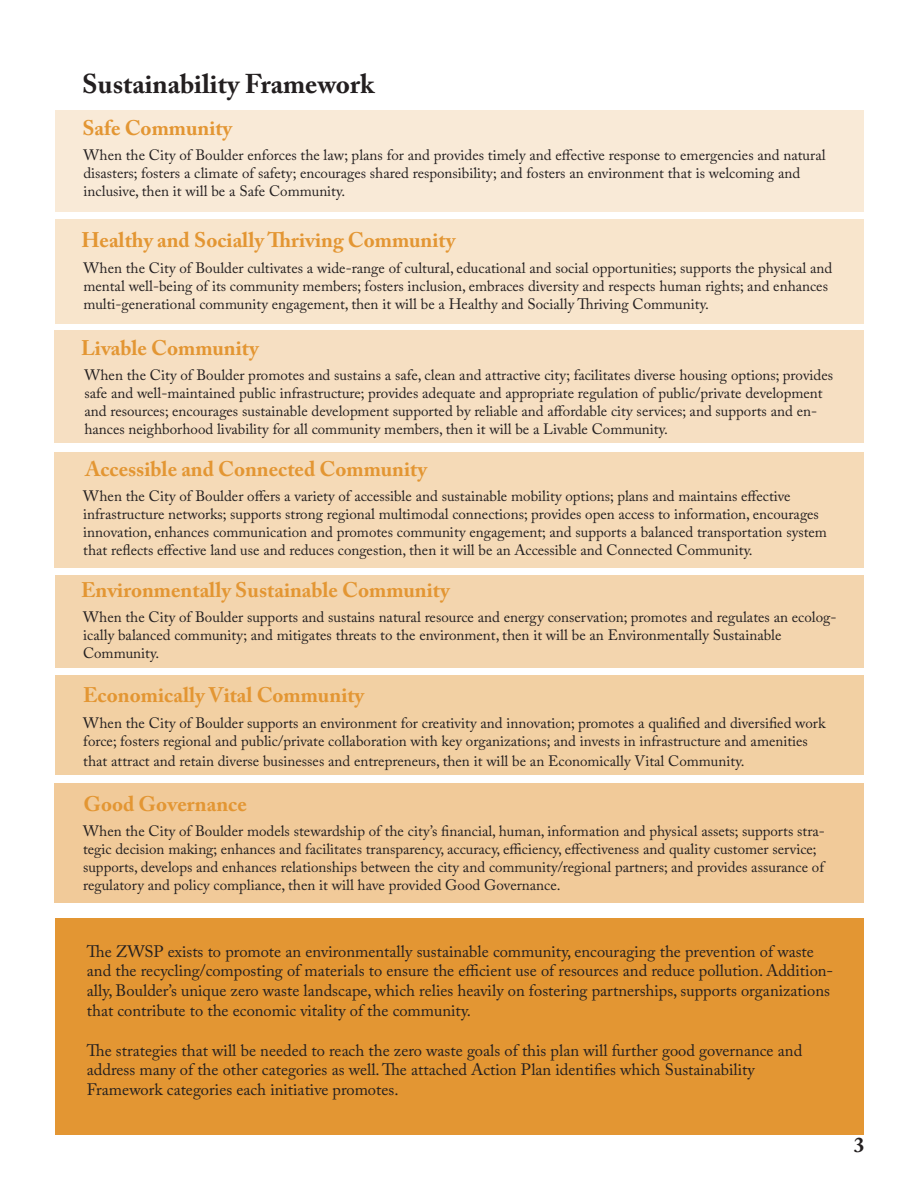
<style>
.page{position:relative;width:918px;height:1188px;background:#fff}
.page>*{position:absolute;margin:0;border:0;box-sizing:border-box;transform-origin:0 0}
.t1{font:700 27px "Adobe Caslon Pro";color:#231f20}
.t2{font:700 21px "Adobe Caslon Pro";color:#e39633}
.t3{font:700 21px "Adobe Caslon Pro";color:#231f20}
.t4{font:16.5px/19.8px "Adobe Caslon Pro";color:#231f20}
.t5{font:15px/18px "Adobe Caslon Pro";color:#231f20}
</style>
<div class="page">
<div style="left:55px;top:110px;width:809px;height:102px;background:#f9ead7"></div>
<div style="left:55px;top:219px;width:809px;height:105px;background:#f8e5cc"></div>
<div style="left:54px;top:330px;width:810px;height:113px;background:#f6dfc2"></div>
<div style="left:54px;top:452px;width:810px;height:116px;background:#f5dab7"></div>
<div style="left:55px;top:575px;width:809px;height:93px;background:#f3d5ae"></div>
<div style="left:56px;top:675px;width:808px;height:100px;background:#f2d0a3"></div>
<div style="left:54px;top:783px;width:810px;height:119px;background:#f1ca99"></div>
<div style="left:56px;top:918px;width:808px;height:217px;background:#e39633"></div>
<p class="t1" style="left:82px;top:68px;width:294px">Sustainability Framework</p>
<p class="t2" style="left:82px;top:115px;width:151px">Safe Community</p>
<p class="t5" style="left:83px;top:146px;width:744px">When the City of Boulder enforces the law; plans for and provides timely and effective response to emergencies and natural disasters; fosters a climate of safety; encourages shared responsibility; and fosters an environment that is welcoming and inclusive, then it will be a Safe Community.</p>
<p class="t2" style="left:81px;top:227px;width:375px">Healthy and Socially Thriving Community</p>
<p class="t5" style="left:83px;top:259px;width:751px">When the City of Boulder cultivates a wide-range of cultural, educational and social opportunities; supports the physical and mental well-being of its community members; fosters inclusion, embraces diversity and respects human rights; and enhances multi-generational community engagement, then it will be a Healthy and Socially Thriving Community.</p>
<p class="t2" style="left:81px;top:336px;width:179px">Livable Community</p>
<p class="t5" style="left:84px;top:366px;width:750px">When the City of Boulder promotes and sustains a safe, clean and attractive city; facilitates diverse housing options; provides safe and well-maintained public infrastructure; provides adequate and appropriate regulation of public/private development and resources; encourages sustainable development supported by reliable and affordable city services; and supports and en&shy;hances neighborhood livability for all community members, then it will be a Livable Community.</p>
<p class="t2" style="left:85px;top:457px;width:343px">Accessible and Connected Community</p>
<p class="t5" style="left:83px;top:487px;width:745px">When the City of Boulder offers a variety of accessible and sustainable mobility options; plans and maintains effective infrastructure networks; supports strong regional multimodal connections; provides open access to information, encourages innovation, enhances communication and promotes community engagement; and supports a balanced transportation system that reflects effective land use and reduces congestion, then it will be an Accessible and Connected Community.</p>
<p class="t2" style="left:81px;top:578px;width:370px">Environmentally Sustainable Community</p>
<p class="t5" style="left:83px;top:608px;width:755px">When the City of Boulder supports and sustains natural resource and energy conservation; promotes and regulates an ecolog&shy;ically balanced community; and mitigates threats to the environment, then it will be an Environmentally Sustainable</p>
<p class="t5" style="left:83px;top:644px;width:78px">Community.</p>
<p class="t2" style="left:83px;top:682px;width:283px">Economically Vital Community</p>
<p class="t5" style="left:83px;top:714px;width:744px">When the City of Boulder supports an environment for creativity and innovation; promotes a qualified and diversified work force; fosters regional and public/private collaboration with key organizations; and invests in infrastructure and amenities</p>
<p class="t5" style="left:83px;top:752px;width:663px">that attract and retain diverse businesses and entrepreneurs, then it will be an Economically Vital Community.</p>
<p class="t2" style="left:83px;top:791px;width:165px">Good Governance</p>
<p class="t5" style="left:83px;top:822px;width:743px">When the City of Boulder models stewardship of the city’s financial, human, information and physical assets; supports stra&shy;tegic decision making; enhances and facilitates transparency, accuracy, efficiency, effectiveness and quality customer service; supports, develops and enhances relationships between the city and community/regional partners; and provides assurance of regulatory and policy compliance, then it will have provided Good Governance.</p>
<p class="t4" style="left:87px;top:941px;width:748px">The ZWSP exists to promote an environmentally sustainable community, encouraging the prevention of waste and the recycling/composting of materials to ensure the efficient use of resources and reduce pollution. Addition&shy;ally, Boulder’s unique zero waste landscape, which relies heavily on fostering partnerships, supports organizations that contribute to the economic vitality of the community.</p>
<p class="t4" style="left:87px;top:1040px;width:717px">The strategies that will be needed to reach the zero waste goals of this plan will further good governance and address many of the other categories as well. The attached Action Plan identifies which Sustainability</p>
<p class="t4" style="left:87px;top:1080px;width:313px">Framework categories each initiative promotes.</p>
<p class="t3" style="left:854px;top:1132px;width:12px">3</p>
</div>
